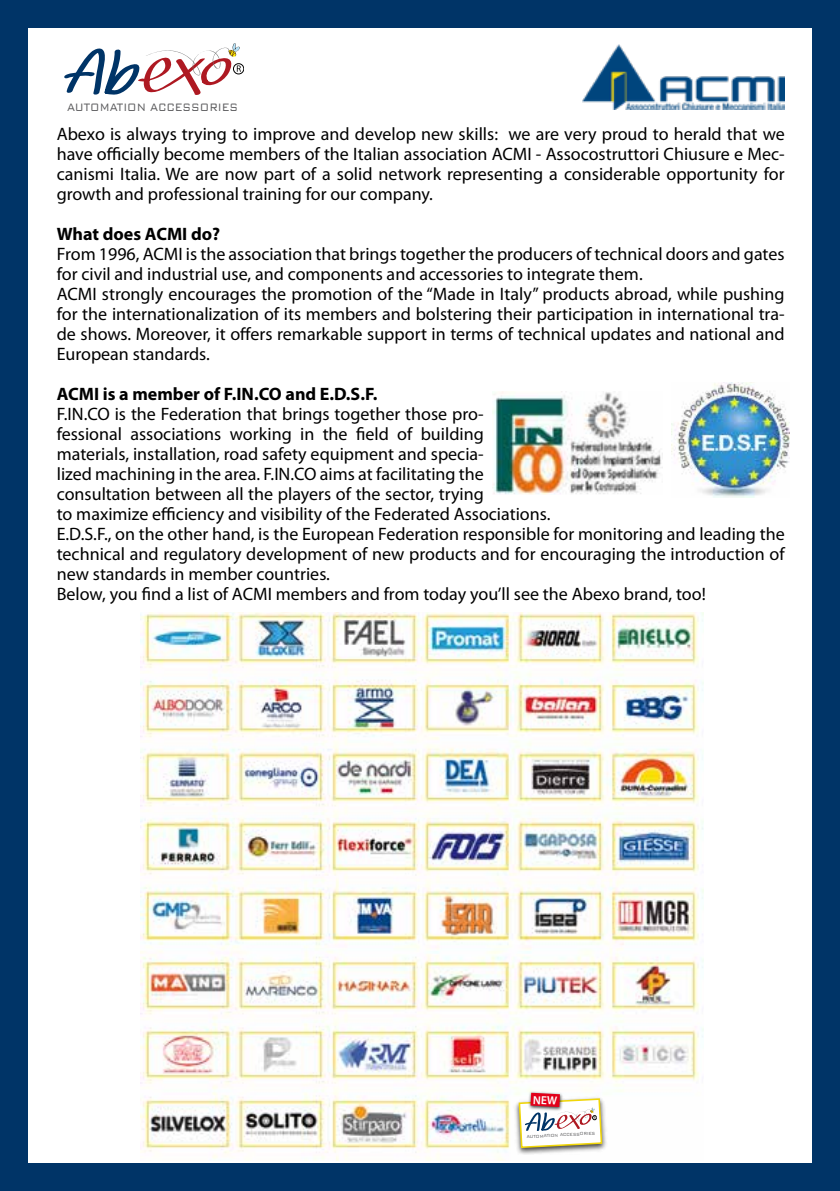
<style>
.page{position:relative;width:840px;height:1191px;background:#fff}
.page>*{position:absolute;margin:0;border:0;box-sizing:border-box;transform-origin:0 0}
.t1{font:18px/20px "Myriad Pro";color:#000}
.t2{font:700 18px "Myriad Pro";color:#000}
.t3{font:300 14.4px "Bank Gothic BT";color:#58585a;scale:.77 1}
.t4{font:300 5.8px "Bank Gothic BT";color:#58585a;scale:.77 1}
</style>
<div class="page">
<div style="left:0;top:0;width:839px;height:1191px;background:#003467"></div>
<div style="left:28px;top:28px;width:783px;height:1134px;background:#fff"></div>
<svg style="left:64px;top:43px;width:177px;height:52px"></svg>
<div style="left:233px;top:63px;width:11px;height:11px;border:1px solid #000;border-radius:50%"></div>
<img style="left:582px;top:45px;width:202px;height:64px">
<img style="left:492px;top:391px;width:170px;height:104px">
<img style="left:671px;top:383px;width:118px;height:114px">
<img style="left:140px;top:612px;width:563px;height:548px">
<svg style="left:497px;top:969px;width:315px;height:194px"></svg>
<p class="t3" style="left:67px;top:99px;width:223px">AUTOMATION ACCESSORIES</p>
<p class="t1" style="left:57px;top:123px;width:729px;text-align:justify">Abexo is always trying to improve and develop new skills: we are very proud to herald that we have officially become members of the Italian association ACMI - Assocostruttori Chiusure e Mec&shy;canismi Italia. We are now part of a solid network representing a considerable opportunity for growth and professional training for our company.</p>
<p class="t2" style="left:57px;top:222px;width:165px">What does ACMI do?</p>
<p class="t1" style="left:57px;top:243px;width:729px">From 1996, ACMI is the association that brings together the producers of technical doors and gates for civil and industrial use, and components and accessories to integrate them.<br>ACMI strongly encourages the promotion of the “Made in Italy” products abroad, while pushing for the internationalization of its members and bolstering their participation in international tra&shy;de shows. Moreover, it offers remarkable support in terms of technical updates and national and European standards.</p>
<p class="t2" style="left:57px;top:382px;width:322px">ACMI is a member of F.IN.CO and E.D.S.F.</p>
<p class="t1" style="left:57px;top:403px;width:729px">F.IN.CO is the Federation that brings together those pro-<br>fessional associations working in the field of building<br>materials, installation, road safety equipment and specia-<br>lized machining in the area. F.IN.CO aims at facilitating the<br>consultation between all the players of the sector, trying<br>to maximize efficiency and visibility of the Federated Associations.<br>E.D.S.F., on the other hand, is the European Federation responsible for monitoring and leading the technical and regulatory development of new products and for encouraging the introduction of new standards in member countries.<br>Below, you find a list of ACMI members and from today you’ll see the Abexo brand, too!</p>
<p class="t4" style="left:526px;top:1133px;width:91px;rotate:-3deg">AUTOMATION ACCESSORIES</p>
</div>
